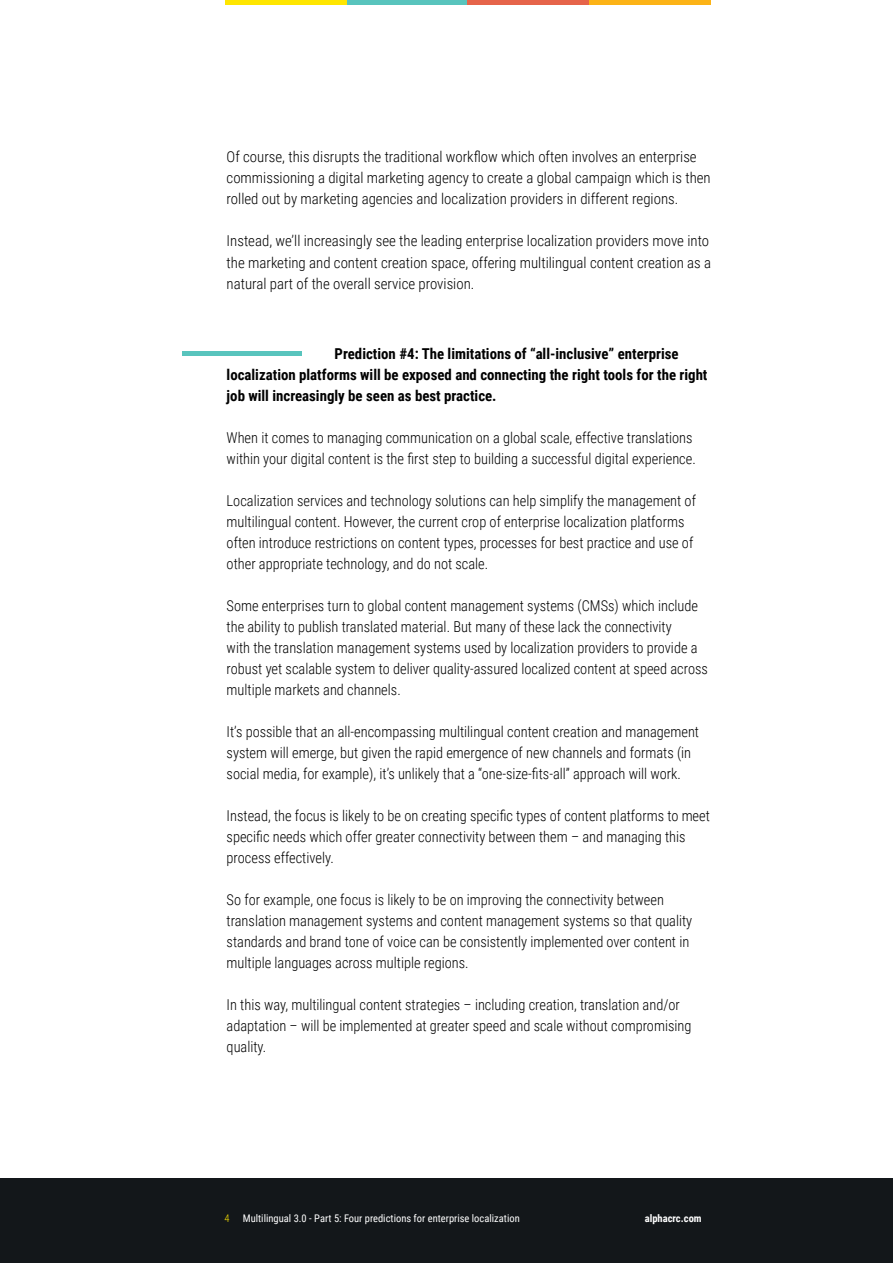
<style>
.page{position:relative;width:893px;height:1263px;background:#fff}
.page>*{position:absolute;margin:0;border:0;box-sizing:border-box;transform-origin:0 0}
.t1{font:300 15px/21px "Roboto Condensed";color:#000;scale:.96 1}
.t2{font:300 15px/21px "Roboto Condensed";color:#000}
.t3{font:700 15px/21px "Roboto Condensed";color:#000}
.t4{font:10.5px "Roboto Condensed";color:#fff}
.t5{font:700 10.5px "Roboto Condensed";color:#fff}
.t6{font:300 10.5px "Roboto Condensed";color:#ffe600}
</style>
<div class="page">
<div style="left:0;top:1178px;width:893px;height:85px;background:#13171a"></div>
<hr style="left:346px;top:0;width:122px;height:4px;background:#58c4bd">
<hr style="left:468px;top:0;width:121px;height:4px;background:#e6644a">
<hr style="left:225px;top:0;width:122px;height:4px;background:#ffe600">
<hr style="left:589px;top:0;width:121px;height:4px;background:#fcb316">
<hr style="left:183px;top:351px;width:119px;height:4px;background:#58c4bd">
<p class="t2" style="left:227px;top:146px;width:486px">Of course, this disrupts the traditional workflow which often involves an enterprise commissioning a digital marketing agency to create a global campaign which is then rolled out by marketing agencies and localization providers in different regions.</p>
<p class="t2" style="left:227px;top:230px;width:486px">Instead, we’ll increasingly see the leading enterprise localization providers move into the marketing and content creation space, offering multilingual content creation as a natural part of the overall service provision.</p>
<p class="t3" style="left:227px;top:343px;width:482px;text-indent:108px">Prediction #4: The limitations of “all-inclusive” enterprise localization platforms will be exposed and connecting the right tools for the right job will increasingly be seen as best practice.</p>
<p class="t1" style="left:227px;top:427px;width:490px">When it comes to managing communication on a global scale, effective translations within your digital content is the first step to building a successful digital experience.</p>
<p class="t1" style="left:227px;top:490px;width:490px">Localization services and technology solutions can help simplify the management of multilingual content. However, the current crop of enterprise localization platforms often introduce restrictions on content types, processes for best practice and use of other appropriate technology, and do not scale.</p>
<p class="t1" style="left:227px;top:595px;width:503px">Some enterprises turn to global content management systems (CMSs) which include the ability to publish translated material. But many of these lack the connectivity<br>with the translation management systems used by localization providers to provide a robust yet scalable system to deliver quality-assured localized content at speed across multiple markets and channels.</p>
<p class="t1" style="left:227px;top:721px;width:494px">It’s possible that an all-encompassing multilingual content creation and management system will emerge, but given the rapid emergence of new channels and formats (in social media, for example), it’s unlikely that a “one-size-fits-all” approach will work.</p>
<p class="t1" style="left:227px;top:805px;width:505px">Instead, the focus is likely to be on creating specific types of content platforms to meet specific needs which offer greater connectivity between them – and managing this process effectively.</p>
<p class="t1" style="left:227px;top:889px;width:487px">So for example, one focus is likely to be on improving the connectivity between translation management systems and content management systems so that quality standards and brand tone of voice can be consistently implemented over content in multiple languages across multiple regions.</p>
<p class="t1" style="left:227px;top:994px;width:486px">In this way, multilingual content strategies – including creation, translation and/or adaptation – will be implemented at greater speed and scale without compromising quality.</p>
<p class="t6" style="left:225px;top:1211px;width:7px">4</p>
<p class="t4" style="left:243px;top:1211px;width:278px">Multilingual 3.0 - Part 5: Four predictions for enterprise localization</p>
<p class="t5" style="left:645px;top:1211px;width:58px">alphacrc.com</p>
</div>
